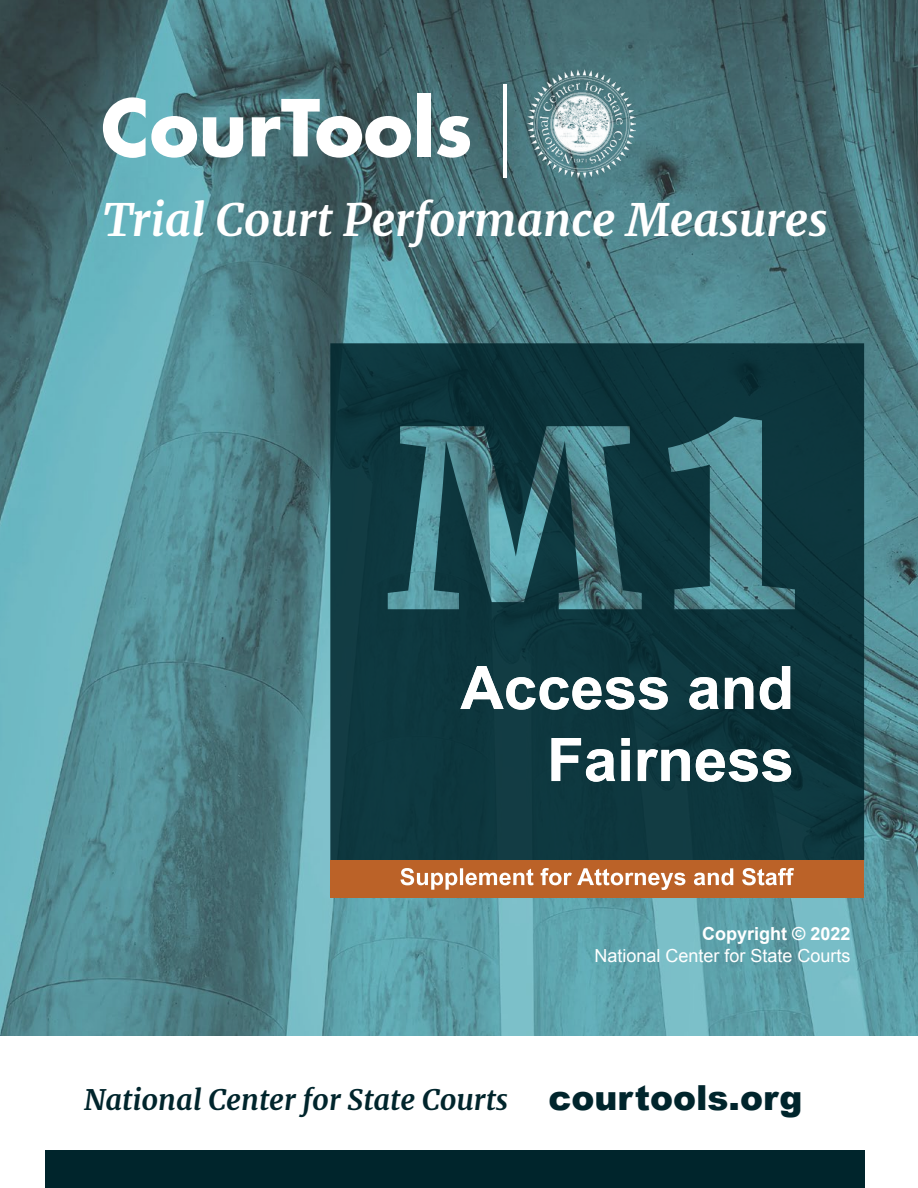
<style>
.page{position:relative;width:918px;height:1188px;background:#fff}
.page>*{position:absolute;margin:0;border:0;box-sizing:border-box;transform-origin:0 0}
.t1{font:700 60px/72px "Arial";color:#fff;text-align:right}
.t2{font:italic 700 45px "Merriweather";color:#fff}
.t3{font:italic 700 28.5px "Merriweather";color:#00252c}
.t4{font:18px "Arial";color:#fff}
.t5{font:700 18px "Arial";color:#fff}
.s1{font-family:"Arial";font-weight:900;font-style:normal;font-size:34.5px}
</style>
<div class="page">
<img style="left:0;top:0;width:918px;height:1035px">
<svg style="left:330px;top:343px;width:534px;height:517px;background:#164148"></svg>
<svg style="left:103px;top:97px;width:94px;height:61px"></svg>
<svg style="left:203px;top:117px;width:40px;height:41px"></svg>
<svg style="left:252px;top:99px;width:159px;height:59px"></svg>
<div style="left:417px;top:93px;width:13px;height:63px;background:#fff"></div>
<svg style="left:437px;top:116px;width:33px;height:42px"></svg>
<hr style="left:503px;top:84px;width:3px;height:94px;background:#fff">
<img style="left:528px;top:70px;width:108px;height:108px">
<div style="left:45px;top:1150px;width:819px;height:38px;background:#00252c"></div>
<div style="left:330px;top:860px;width:534px;height:38px;background:#bb6228"></div>
<svg style="left:400px;top:868px;width:394px;height:22px"></svg>
<h2 class="t2" style="left:103px;top:189px;width:726px">Trial Court Performance Measures</h2>
<h1 class="t1" style="left:460px;top:654px;width:335px">Access and<br>Fairness</h1>
<p class="t5" style="left:702px;top:922px;width:150px">Copyright © 2022</p>
<p class="t4" style="left:594px;top:944px;width:258px">National Center for State Courts</p>
<p class="t3" style="left:84px;top:1079px;width:720px">National Center for State Courts <span class="s1">courtools.org</span></p>
</div>
